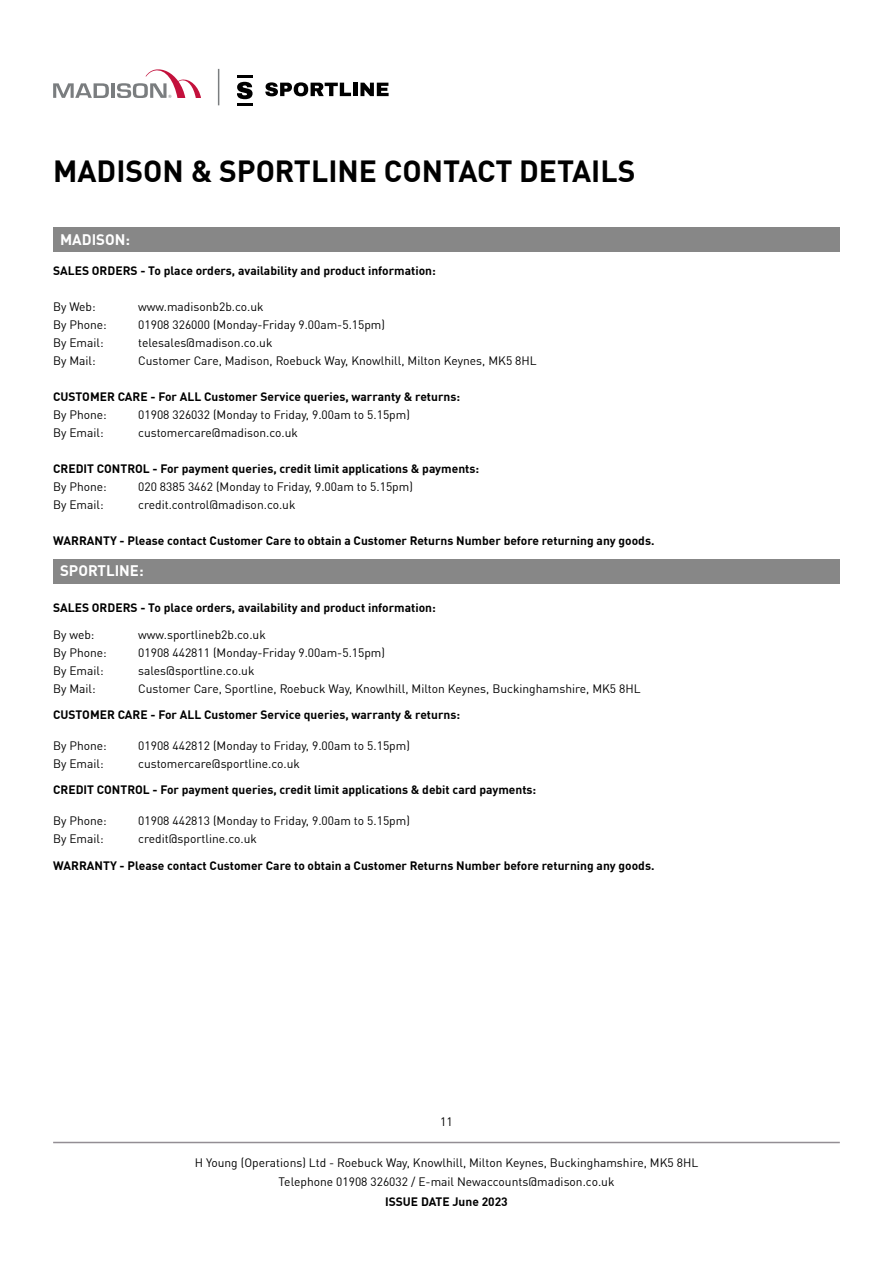
<style>
.page{position:relative;width:893px;height:1263px;background:#fff}
.page>*{position:absolute;margin:0;border:0;box-sizing:border-box;transform-origin:0 0}
.t1{font:700 30px "DIN Offc Pro";color:#000}
.t2{font:700 15px "DIN Offc Pro";color:#fff}
.t3{font:12px/19.5px "DIN Offc Pro";color:#000;text-align:center}
.t4{font:700 12px "DIN Offc Pro";color:#000}
</style>
<div class="page">
<svg style="left:53px;top:83px;width:56px;height:15px"></svg>
<hr style="left:111px;top:83px;width:4px;height:15px;background:#7a7d7f">
<svg style="left:117px;top:69px;width:84px;height:29px"></svg>
<svg style="left:237px;top:76px;width:16px;height:29px"></svg>
<svg style="left:265px;top:82px;width:86px;height:14px"></svg>
<hr style="left:353px;top:83px;width:4px;height:13px;background:#000">
<svg style="left:360px;top:83px;width:29px;height:13px"></svg>
<hr style="left:218px;top:69px;width:1px;height:36px;background:#7a7d7f">
<hr style="left:53px;top:1142px;width:787px;height:1px;background:#938e94">
<div style="left:53px;top:227px;width:787px;height:25px;background:#878787"></div>
<div style="left:53px;top:559px;width:787px;height:25px;background:#878787"></div>
<h1 class="t1" style="left:53px;top:148px;width:584px">MADISON &amp; SPORTLINE CONTACT DETAILS</h1>
<p class="t2" style="left:60px;top:227px;width:72px">MADISON:</p>
<p class="t4" style="left:53px;top:262px;width:384px">SALES ORDERS - To place orders, availability and product information:</p>
<p class="t3" style="left:53px;top:296px;width:44px">By Web:</p>
<p class="t3" style="left:138px;top:296px;width:127px">www.madisonb2b.co.uk</p>
<p class="t3" style="left:53px;top:314px;width:55px">By Phone:</p>
<p class="t3" style="left:138px;top:314px;width:248px">01908 326000 (Monday-Friday 9.00am-5.15pm)</p>
<p class="t3" style="left:53px;top:332px;width:52px">By Email:</p>
<p class="t3" style="left:138px;top:332px;width:136px">telesales@madison.co.uk</p>
<p class="t3" style="left:53px;top:350px;width:44px">By Mail:</p>
<p class="t3" style="left:138px;top:350px;width:400px">Customer Care, Madison, Roebuck Way, Knowlhill, Milton Keynes, MK5 8HL</p>
<p class="t4" style="left:53px;top:388px;width:408px">CUSTOMER CARE - For ALL Customer Service queries, warranty &amp; returns:</p>
<p class="t3" style="left:53px;top:404px;width:55px">By Phone:</p>
<p class="t3" style="left:138px;top:404px;width:273px">01908 326032 (Monday to Friday, 9.00am to 5.15pm)</p>
<p class="t3" style="left:53px;top:422px;width:52px">By Email:</p>
<p class="t3" style="left:138px;top:422px;width:161px">customercare@madison.co.uk</p>
<p class="t4" style="left:53px;top:460px;width:427px">CREDIT CONTROL - For payment queries, credit limit applications &amp; payments:</p>
<p class="t3" style="left:53px;top:476px;width:55px">By Phone:</p>
<p class="t3" style="left:138px;top:476px;width:276px">020 8385 3462 (Monday to Friday, 9.00am to 5.15pm)</p>
<p class="t3" style="left:53px;top:494px;width:52px">By Email:</p>
<p class="t3" style="left:138px;top:494px;width:159px">credit.control@madison.co.uk</p>
<p class="t4" style="left:53px;top:532px;width:603px">WARRANTY - Please contact Customer Care to obtain a Customer Returns Number before returning any goods.</p>
<p class="t2" style="left:60px;top:559px;width:85px">SPORTLINE:</p>
<p class="t4" style="left:53px;top:598px;width:384px">SALES ORDERS - To place orders, availability and product information:</p>
<p class="t3" style="left:53px;top:624px;width:43px">By web:</p>
<p class="t3" style="left:138px;top:624px;width:129px">www.sportlineb2b.co.uk</p>
<p class="t3" style="left:53px;top:642px;width:55px">By Phone:</p>
<p class="t3" style="left:138px;top:642px;width:248px">01908 442811 (Monday-Friday 9.00am-5.15pm)</p>
<p class="t3" style="left:53px;top:660px;width:52px">By Email:</p>
<p class="t3" style="left:138px;top:660px;width:118px">sales@sportline.co.uk</p>
<p class="t3" style="left:53px;top:678px;width:44px">By Mail:</p>
<p class="t3" style="left:138px;top:678px;width:504px">Customer Care, Sportline, Roebuck Way, Knowlhill, Milton Keynes, Buckinghamshire, MK5 8HL</p>
<p class="t4" style="left:53px;top:705px;width:408px">CUSTOMER CARE - For ALL Customer Service queries, warranty &amp; returns:</p>
<p class="t3" style="left:53px;top:735px;width:55px">By Phone:</p>
<p class="t3" style="left:138px;top:735px;width:273px">01908 442812 (Monday to Friday, 9.00am to 5.15pm)</p>
<p class="t3" style="left:53px;top:753px;width:52px">By Email:</p>
<p class="t3" style="left:138px;top:753px;width:163px">customercare@sportline.co.uk</p>
<p class="t4" style="left:53px;top:781px;width:485px">CREDIT CONTROL - For payment queries, credit limit applications &amp; debit card payments:</p>
<p class="t3" style="left:53px;top:810px;width:55px">By Phone:</p>
<p class="t3" style="left:138px;top:810px;width:273px">01908 442813 (Monday to Friday, 9.00am to 5.15pm)</p>
<p class="t3" style="left:53px;top:828px;width:52px">By Email:</p>
<p class="t3" style="left:138px;top:828px;width:120px">credit@sportline.co.uk</p>
<p class="t4" style="left:53px;top:856px;width:603px">WARRANTY - Please contact Customer Care to obtain a Customer Returns Number before returning any goods.</p>
<p class="t3" style="left:440px;top:1111px;width:14px">11</p>
<p class="t3" style="left:195px;top:1152px;width:505px">H Young (Operations) Ltd - Roebuck Way, Knowlhill, Milton Keynes, Buckinghamshire, MK5 8HL<br>Telephone 01908 326032 / E-mail Newaccounts@madison.co.uk</p>
<p class="t4" style="left:385px;top:1192px;width:124px">ISSUE DATE June 2023</p>
</div>
